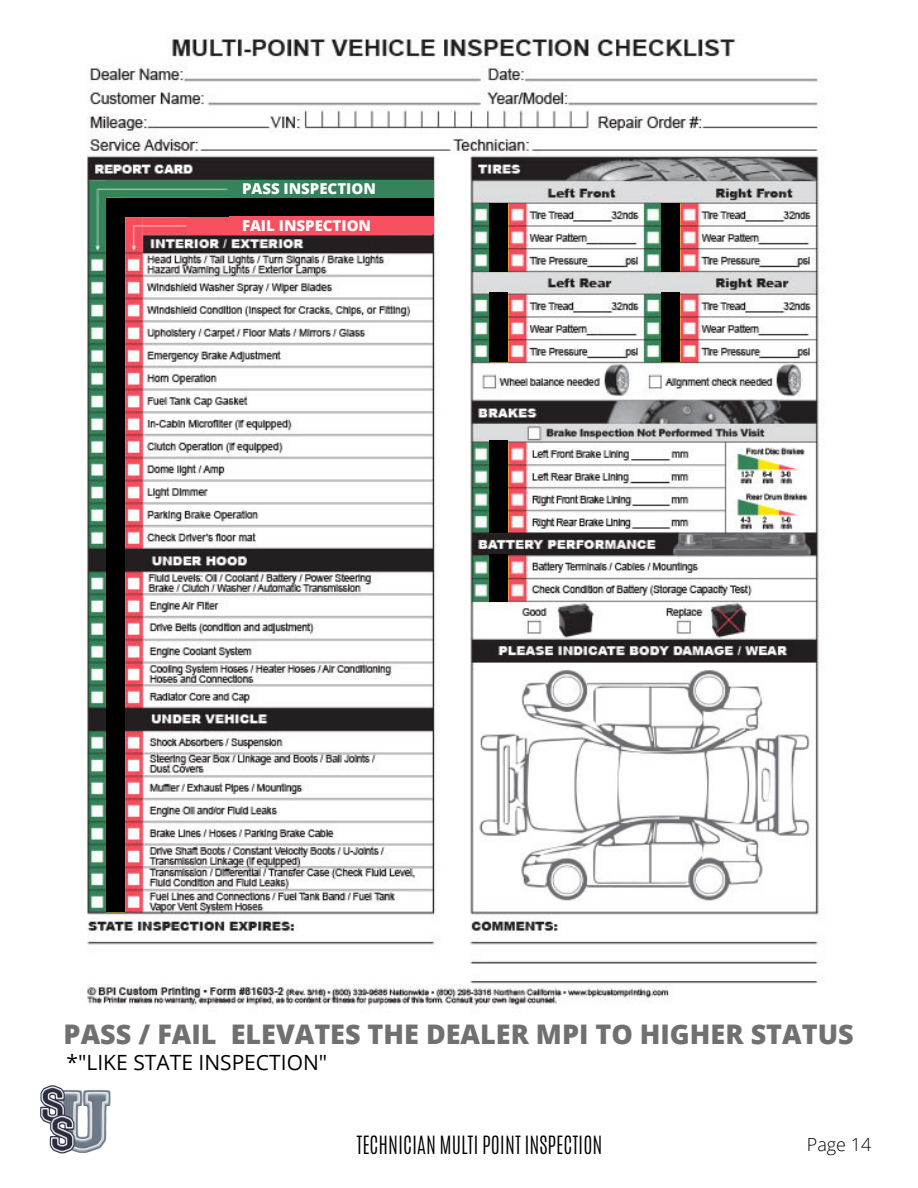
<style>
.page{position:relative;width:918px;height:1188px;background:#fff}
.page>*{position:absolute;margin:0;border:0;box-sizing:border-box;transform-origin:0 0}
.t1{font:800 27px "Open Sans";color:#707070}
.t2{font:300 21px "Antonio";color:#000}
.t3{font:21px "Open Sans";color:#000}
.t4{font:300 18px "Open Sans";color:#000}
.t5{font:800 15px "Open Sans";color:#fdfefe}
</style>
<div class="page">
<img style="left:40px;top:1085px;width:71px;height:69px">
<img style="left:86px;top:36px;width:735px;height:970px">
<div style="left:197px;top:198px;width:237px;height:19px;background:#000"></div>
<div style="left:106px;top:198px;width:236px;height:19px;background:#000"></div>
<div style="left:106px;top:213px;width:19px;height:236px;background:#000"></div>
<div style="left:106px;top:449px;width:19px;height:237px;background:#000"></div>
<div style="left:106px;top:676px;width:19px;height:236px;background:#000"></div>
<div style="left:489px;top:203px;width:19px;height:69px;background:#000"></div>
<div style="left:489px;top:293px;width:19px;height:69px;background:#000"></div>
<div style="left:661px;top:203px;width:19px;height:69px;background:#000"></div>
<div style="left:661px;top:293px;width:19px;height:69px;background:#000"></div>
<div style="left:489px;top:440px;width:19px;height:93px;background:#000"></div>
<div style="left:489px;top:554px;width:19px;height:48px;background:#000"></div>
<div style="left:230px;top:181px;width:204px;height:17px;background:#36825b"></div>
<div style="left:230px;top:217px;width:204px;height:17px;background:#f75061"></div>
<div style="left:188px;top:218px;width:204px;height:17px;background:#f75061"></div>
<p class="t5" style="left:242px;top:178px;width:135px">PASS INSPECTION</p>
<p class="t5" style="left:242px;top:215px;width:131px">FAIL INSPECTION</p>
<p class="t1" style="left:64px;top:1015px;width:792px">PASS / FAIL ELEVATES THE DEALER MPI TO HIGHER STATUS</p>
<p class="t3" style="left:67px;top:1047px;width:262px">*"LIKE STATE INSPECTION"</p>
<p class="t2" style="left:356px;top:1130px;width:248px">TECHNICIAN MULTI POINT INSPECTION</p>
<p class="t4" style="left:807px;top:1131px;width:66px">Page 14</p>
</div>
